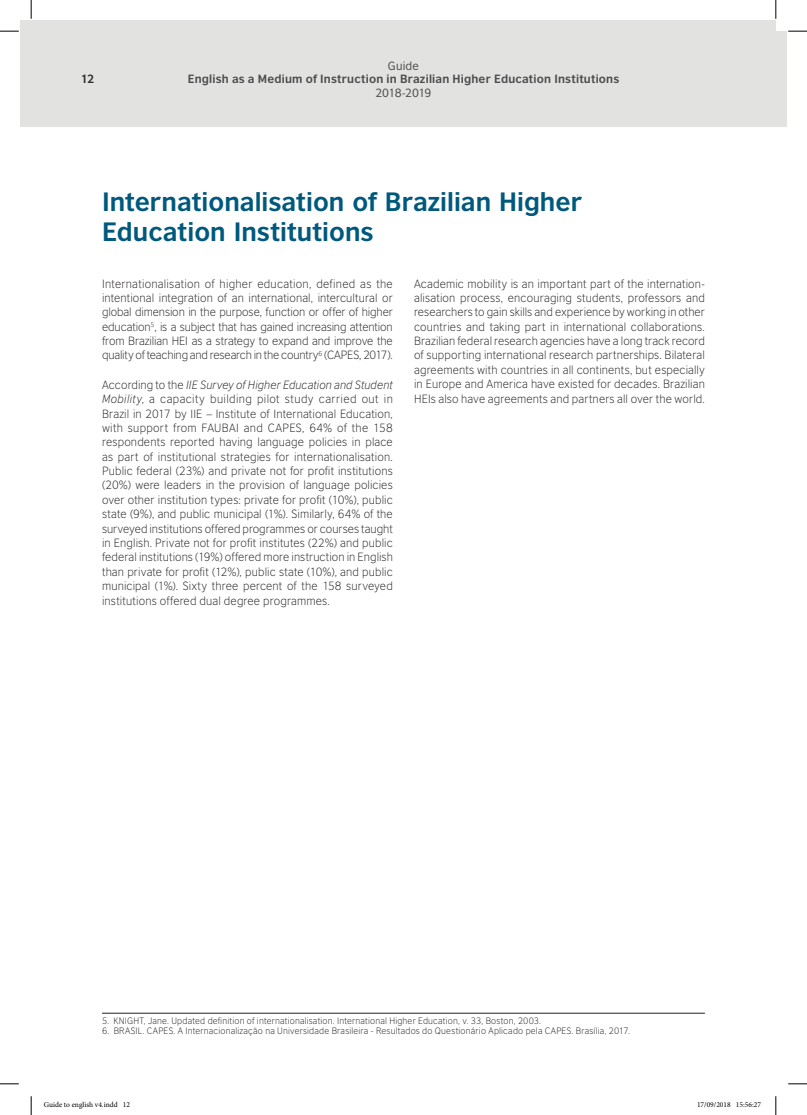
<style>
.page{position:relative;width:807px;height:1115px;background:#fff}
.page>*{position:absolute;margin:0;border:0;box-sizing:border-box;transform-origin:0 0}
.t1{font:700 25px/30px "British Council Sans";color:#00597d}
.t2{font:300 11.25px/14.4px "British Council Sans";letter-spacing:.005em;color:#231f20;text-align:justify}
.t3{font:700 11.25px "British Council Sans";letter-spacing:.015em;color:#4b4c4d}
.t4{font:11.25px "British Council Sans";letter-spacing:-.045em;color:#4b4c4d}
.t5{font:11.25px "British Council Sans";letter-spacing:-.01em;color:#4b4c4d}
.t6{font:700 11.25px "British Council Sans";color:#312f30}
.t7{font:300 8.75px "British Council Sans";letter-spacing:.02em;color:#231f20}
.t8{font:7.5px "Minion Pro";color:#000}
.s1{font-style:italic}
</style>
<div class="page">
<div style="left:21px;top:21px;width:754px;height:106px;background:#e2e3e0"></div>
<div style="left:775px;top:31px;width:11px;height:96px;background:#e2e3e0"></div>
<hr style="left:102px;top:1013px;width:602px;height:1px;background:#231f20">
<svg style="left:0;top:30px;width:19px;height:2px"></svg>
<svg style="left:788px;top:30px;width:18px;height:2px"></svg>
<svg style="left:0;top:1083px;width:19px;height:1px"></svg>
<svg style="left:788px;top:1083px;width:18px;height:1px"></svg>
<svg style="left:30px;top:0;width:2px;height:19px"></svg>
<svg style="left:30px;top:1096px;width:2px;height:19px"></svg>
<svg style="left:775px;top:0;width:1px;height:19px"></svg>
<svg style="left:775px;top:1096px;width:1px;height:19px"></svg>
<p class="t6" style="left:81px;top:72px;width:15px">12</p>
<p class="t5" style="left:388px;top:58px;width:32px">Guide</p>
<p class="t3" style="left:188px;top:72px;width:433px">English as a Medium of Instruction in Brazilian Higher Education Institutions</p>
<p class="t4" style="left:375px;top:86px;width:58px">2018-2019</p>
<h1 class="t1" style="left:102px;top:186px;width:481px">Internationalisation of Brazilian Higher<br>Education Institutions</h1>
<p class="t2" style="left:102px;top:276px;width:292px">Internationalisation of higher education, defined as the intentional integration of an international, intercultural or global dimension in the purpose, function or offer of higher education<sup>5</sup>, is a subject that has gained increasing attention from Brazilian HEI as a strategy to expand and improve the quality of teaching and research in the country<sup>6</sup> (CAPES, 2017).</p>
<p class="t2" style="left:102px;top:377px;width:292px">According to the <span class="s1">IIE Survey of Higher Education and Student Mobility</span>, a capacity building pilot study carried out in Brazil in 2017 by IIE – Institute of International Education, with support from FAUBAI and CAPES, 64% of the 158 respondents reported having language policies in place as part of institutional strategies for internationalisation.<br>Public federal (23%) and private not for profit institutions (20%) were leaders in the provision of language policies over other institution types: private for profit (10%), public state (9%), and public municipal (1%). Similarly, 64% of the surveyed institutions offered programmes or courses taught in English. Private not for profit institutes (22%) and public federal institutions (19%) offered more instruction in English than private for profit (12%), public state (10%), and public municipal (1%). Sixty three percent of the 158 surveyed institutions offered dual degree programmes.</p>
<p class="t2" style="left:414px;top:276px;width:292px">Academic mobility is an important part of the internation&shy;alisation process, encouraging students, professors and researchers to gain skills and experience by working in other countries and taking part in international collaborations.<br>Brazilian federal research agencies have a long track record of supporting international research partnerships. Bilateral agreements with countries in all continents, but especially in Europe and America have existed for decades. Brazilian HEIs also have agreements and partners all over the world.</p>
<p class="t7" style="left:102px;top:1015px;width:440px">5. KNIGHT, Jane. Updated definition of internationalisation. International Higher Education, v. 33, Boston, 2003.</p>
<p class="t7" style="left:102px;top:1025px;width:529px">6. BRASIL. CAPES. A Internacionalização na Universidade Brasileira - Resultados do Questionário Aplicado pela CAPES. Brasília, 2017.</p>
<p class="t8" style="left:44px;top:1100px;width:88px">Guide to english v4.indd 12</p>
<p class="t8" style="left:696px;top:1100px;width:65px">17/09/2018 15:56:27</p>
</div>
